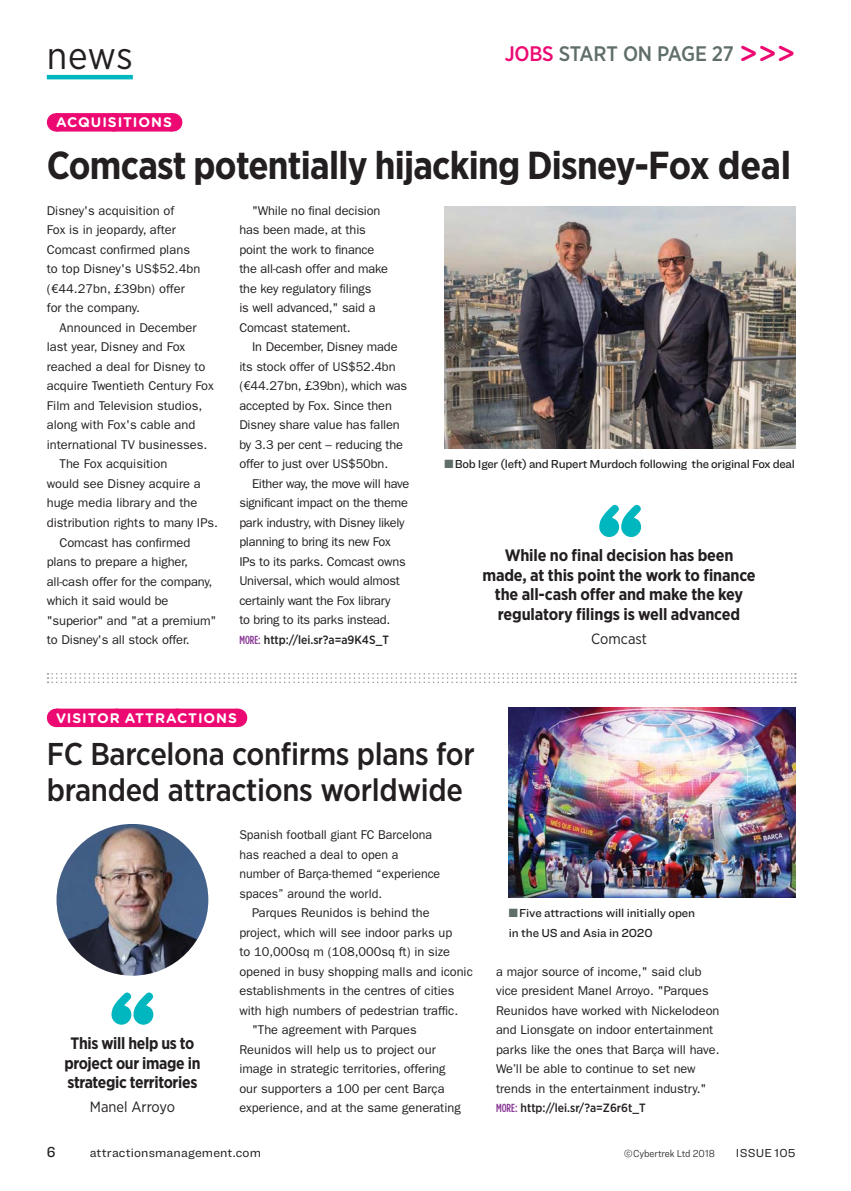
<style>
.page{position:relative;width:851px;height:1191px;background:#fff}
.page>*{position:absolute;margin:0;border:0;box-sizing:border-box;transform-origin:0 0}
.t1{font:700 39px "Gotham Narrow";letter-spacing:-.02em;color:#231f20}
.t2{font:38.1px "Gotham Narrow";color:#231f20}
.t3{font:500 31.5px/36px "Gotham Narrow";letter-spacing:-.01em;color:#231f20}
.t4{font:500 21px "Gotham Narrow";letter-spacing:-.01em;color:#5f6e67}
.t5{font:700 16.5px/19.5px "Gotham Narrow";letter-spacing:-.01em;color:#231f20;text-align:center}
.t6{font:500 15px "Ringside Narrow";color:#231f20}
.t7{font:14.85px "Gotham Narrow";color:#231f20}
.t8{font:700 13.8px "Gotham Rounded";letter-spacing:.065em;color:#fff}
.t9{font:12.75px/19.5px "Franklin Gothic LT";color:#231f20}
.t10{font:12.75px/19.5px "Franklin Gothic LT";letter-spacing:-.02em;color:#231f20}
.t11{font:12.75px "Ringside";letter-spacing:.01em;color:#231f20}
.t12{font:500 12px/19.5px "Ringside";letter-spacing:-.02em;color:#231f20}
.t13{font:500 12px "Gotham Narrow";color:#231f20}
.t14{font:12px "Ringside";letter-spacing:.015em;color:#231f20}
.t15{font:300 10.5px "Ringside Narrow";color:#231f20}
.s1{color:#ed0972}
.s2{font-family:"Gotham Rounded";font-size:30px;color:#ed0972}
.s3{font-family:"Gotham HTF";font-stretch:condensed;font-size:11.7px;color:#873594}
</style>
<div class="page">
<svg style="left:237px;top:708px;width:1px;height:19px"></svg>
<div style="left:56px;top:708px;width:181px;height:19px;background:#ed0972"></div>
<hr style="left:47px;top:75px;width:86px;height:4px;background:#00b7bf">
<img style="left:57px;top:824px;width:151px;height:151px;border-radius:50%">
<svg style="left:48px;top:673px;width:747px;height:10px"></svg>
<img style="left:508px;top:707px;width:287px;height:190px">
<svg style="left:172px;top:113px;width:1px;height:19px"></svg>
<div style="left:56px;top:113px;width:116px;height:19px;background:#ed0972"></div>
<img style="left:444px;top:206px;width:351px;height:243px">
<svg style="left:111px;top:992px;width:42px;height:32px"></svg>
<svg style="left:599px;top:505px;width:42px;height:32px"></svg>
<h2 class="t2" style="left:47px;top:39px;width:87px">news</h2>
<p class="t8" style="left:56px;top:116px;width:117px">ACQUISITIONS</p>
<h3 class="t4" style="left:504px;top:44px;width:292px"><span class="s1">JOBS</span> START ON PAGE 27 <span class="s2">&gt;&gt;&gt;</span></h3>
<h1 class="t1" style="left:47px;top:149px;width:745px">Comcast potentially hijacking Disney-Fox deal</h1>
<p class="t9" style="left:47px;top:202px;width:155px">Disney's acquisition of<br>Fox is in jeopardy, after<br>Comcast confirmed plans to top Disney's US$52.4bn (€44.27bn, £39bn) offer for the company.</p>
<p class="t9" style="left:60px;top:319px;width:139px">Announced in December</p>
<p class="t9" style="left:47px;top:339px;width:140px">last year, Disney and Fox</p>
<p class="t9" style="left:47px;top:358px;width:160px">reached a deal for Disney to</p>
<p class="t9" style="left:47px;top:378px;width:169px">acquire Twentieth Century Fox</p>
<p class="t9" style="left:47px;top:397px;width:157px">Film and Television studios,</p>
<p class="t9" style="left:47px;top:417px;width:150px">along with Fox's cable and</p>
<p class="t9" style="left:47px;top:436px;width:162px">international TV businesses.</p>
<p class="t9" style="left:60px;top:456px;width:109px">The Fox acquisition</p>
<p class="t9" style="left:47px;top:475px;width:156px">would see Disney acquire a</p>
<p class="t9" style="left:47px;top:495px;width:152px">huge media library and the</p>
<p class="t9" style="left:47px;top:514px;width:173px">distribution rights to many IPs.</p>
<p class="t9" style="left:60px;top:534px;width:132px">Comcast has confirmed</p>
<p class="t9" style="left:47px;top:553px;width:143px">plans to prepare a higher,</p>
<p class="t9" style="left:47px;top:573px;width:167px">all-cash offer for the company,</p>
<p class="t9" style="left:47px;top:592px;width:123px">which it said would be</p>
<p class="t9" style="left:47px;top:612px;width:171px">"superior" and "at a premium"</p>
<p class="t9" style="left:47px;top:631px;width:144px">to Disney's all stock offer.</p>
<p class="t9" style="left:239px;top:202px;width:150px;text-indent:13px">"While no final decision has been made, at this point the work to finance the all-cash offer and make the key regulatory filings<br>is well advanced," said a<br>Comcast statement.</p>
<p class="t9" style="left:239px;top:339px;width:169px;text-indent:13px">In December, Disney made its stock offer of US$52.4bn (€44.27bn, £39bn), which was accepted by Fox. Since then<br>Disney share value has fallen by 3.3 per cent – reducing the offer to just over US$50bn.</p>
<p class="t10" style="left:239px;top:475px;width:171px;text-indent:13px">Either way, the move will have significant impact on the theme park industry, with Disney likely planning to bring its new Fox<br>IPs to its parks. Comcast owns<br>Universal, which would almost certainly want the Fox library<br>to bring to its parks instead.</p>
<p class="t13" style="left:239px;top:634px;width:151px"><span class="s3">MORE:</span> http://lei.sr?a=a9K4S_T</p>
<p class="t8" style="left:56px;top:712px;width:182px">VISITOR ATTRACTIONS</p>
<p class="t12" style="left:454px;top:456px;width:342px">Bob Iger (left) and Rupert Murdoch following the original Fox deal</p>
<p class="t5" style="left:482px;top:547px;width:275px">While no final decision has been made, at this point the work to finance the all-cash offer and make the key regulatory filings is well advanced</p>
<p class="t7" style="left:591px;top:632px;width:57px">Comcast</p>
<h3 class="t3" style="left:47px;top:738px;width:429px">FC Barcelona confirms plans for branded attractions worldwide</h3>
<p class="t5" style="left:64px;top:1034px;width:138px">This will help us to project our image in strategic territories</p>
<p class="t7" style="left:90px;top:1100px;width:86px">Manel Arroyo</p>
<p class="t9" style="left:239px;top:826px;width:202px">Spanish football giant FC Barcelona has reached a deal to open a number of Barça-themed “experience spaces” around the world.</p>
<p class="t9" style="left:252px;top:904px;width:179px">Parques Reunidos is behind the</p>
<p class="t9" style="left:239px;top:924px;width:214px">project, which will see indoor parks up</p>
<p class="t9" style="left:239px;top:943px;width:212px">to 10,000sq m (108,000sq ft) in size</p>
<p class="t9" style="left:239px;top:963px;width:235px">opened in busy shopping malls and iconic</p>
<p class="t9" style="left:239px;top:982px;width:216px">establishments in the centres of cities</p>
<p class="t9" style="left:239px;top:1002px;width:220px">with high numbers of pedestrian traffic.</p>
<p class="t9" style="left:252px;top:1021px;width:166px">"The agreement with Parques</p>
<p class="t9" style="left:239px;top:1041px;width:198px">Reunidos will help us to project our</p>
<p class="t9" style="left:239px;top:1060px;width:208px">image in strategic territories, offering</p>
<p class="t9" style="left:239px;top:1080px;width:207px">our supporters a 100 per cent Barça</p>
<p class="t9" style="left:239px;top:1099px;width:223px">experience, and at the same generating</p>
<p class="t12" style="left:508px;top:904px;width:188px;text-indent:10px">Five attractions will initially open in the US and Asia in 2020</p>
<p class="t9" style="left:496px;top:963px;width:225px">a major source of income," said club vice president Manel Arroyo. "Parques Reunidos have worked with Nickelodeon and Lionsgate on indoor entertainment parks like the ones that Barça will have.<br>We’ll be able to continue to set new trends in the entertainment industry."</p>
<p class="t13" style="left:496px;top:1102px;width:151px"><span class="s3">MORE:</span> http://lei.sr/?a=Z6r6t_T</p>
<p class="t6" style="left:47px;top:1146px;width:10px">6</p>
<p class="t11" style="left:90px;top:1147px;width:173px">attractionsmanagement.com</p>
<p class="t15" style="left:624px;top:1147px;width:92px">©Cybertrek Ltd 2018</p>
<p class="t14" style="left:735px;top:1148px;width:61px">ISSUE 105</p>
</div>
